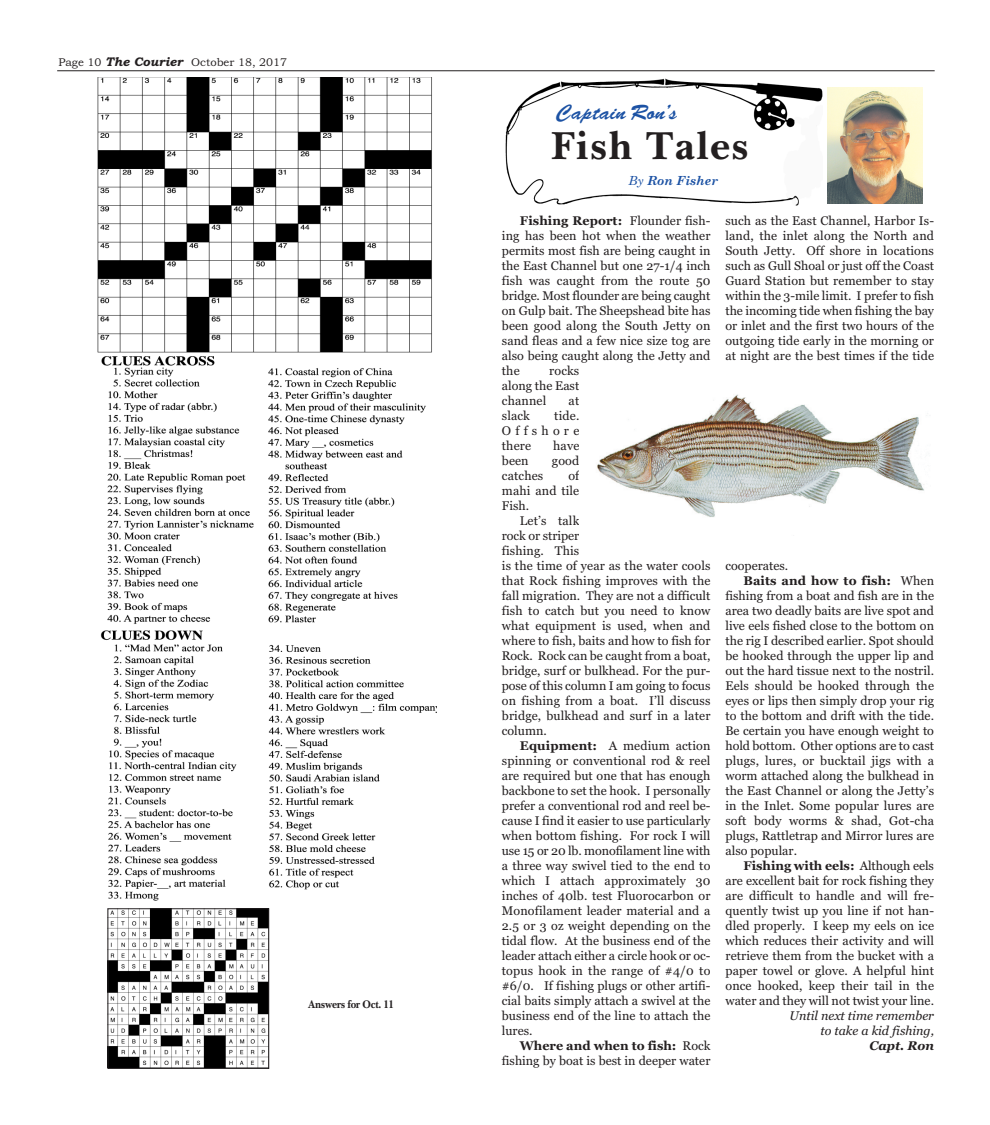
<style>
.page{position:relative;width:990px;height:1125px;background:#fff}
.page>*{position:absolute;margin:0;border:0;box-sizing:border-box;transform-origin:0 0}
.t1{font:40px "Baskerton Bold SWFTE";letter-spacing:.025em;color:#231f20}
.t2{font:21.25px "Brush Scr D";color:#1c52a4}
.t3{font:12.5px/15px "Georgia";letter-spacing:.005em;color:#231f20;text-align:justify}
.t4{font:700 12.5px "Georgia";color:#231f20}
.t5{font:italic 12.5px "Georgia";color:#231f20}
.t6{font:italic 700 12.5px "Century Schoolbook";color:#1c52a4}
.t7{font:italic 700 12.5px "Georgia";color:#231f20}
.t8{font:11.25px "Bookman Old Style";color:#231f20}
.t9{font:11.25px "Baskerton Bold SWFTE";letter-spacing:-.03em;color:#231f20;scale:.9 1}
.s1{font-weight:700;font-style:italic;font-size:12.5px}
.s2{font-weight:400}
.s3{font-weight:700}
</style>
<div class="page">
<hr style="left:57px;top:70px;width:878px;height:1px;background:#231f20">
<img style="left:505px;top:79px;width:318px;height:127px">
<img style="left:828px;top:88px;width:95px;height:115px">
<div style="left:576px;top:174px;width:195px;height:18px;background:#fff"></div>
<img style="left:597px;top:394px;width:327px;height:123px">
<img style="left:110px;top:910px;width:157px;height:157px">
<div style="left:108px;top:908px;width:161px;height:161px;border:1px solid #231f20"></div>
<img style="left:97px;top:78px;width:339px;height:823px">
<p class="t8" style="left:58px;top:56px;width:230px">Page 10 <span class="s1">The Courier</span> October 18, 2017</p>
<p class="t9" style="left:308px;top:998px;width:97px">Answers for Oct. 11</p>
<p class="t2" style="left:557px;top:99px;width:122px">Captain Ron’s</p>
<p class="t1" style="left:551px;top:121px;width:200px">Fish Tales</p>
<p class="t6" style="left:629px;top:173px;width:91px"><span class="s2">By</span> Ron Fisher</p>
<p class="t3" style="left:502px;top:213px;width:210px;text-indent:18px"><span class="s3">Fishing Report:</span> Flounder fish&shy;ing has been hot when the weather permits most fish are being caught in the East Channel but one 27-1/4 inch fish was caught from the route 50 bridge. Most flounder are being caught on Gulp bait. The Sheepshead bite has been good along the South Jetty on sand fleas and a few nice size tog are also being caught along the Jetty and the</p>
<p class="t3" style="left:502px;top:363px;width:79px;text-indent:47px">rocks along the East channel</p>
<p class="t3" style="left:569px;top:393px;width:12px">at</p>
<p class="t3" style="left:502px;top:408px;width:79px;text-indent:52px">tide.<br>Offshore there</p>
<p class="t3" style="left:502px;top:408px;width:30px">slack</p>
<p class="t3" style="left:553px;top:438px;width:28px">have</p>
<p class="t3" style="left:502px;top:453px;width:28px">been</p>
<p class="t3" style="left:552px;top:453px;width:29px">good</p>
<p class="t3" style="left:502px;top:468px;width:43px">catches</p>
<p class="t3" style="left:568px;top:468px;width:12px">of</p>
<p class="t3" style="left:502px;top:483px;width:79px">mahi and tile</p>
<p class="t3" style="left:502px;top:498px;width:29px">Fish.</p>
<p class="t3" style="left:520px;top:513px;width:61px">Let’s talk</p>
<p class="t3" style="left:502px;top:528px;width:79px">rock or striper</p>
<p class="t3" style="left:502px;top:543px;width:79px">fishing. This</p>
<p class="t3" style="left:502px;top:558px;width:210px">is the time of year as the water cools</p>
<p class="t3" style="left:502px;top:573px;width:210px">that Rock fishing improves with the</p>
<p class="t3" style="left:502px;top:588px;width:210px">fall migration. They are not a difficult</p>
<p class="t3" style="left:502px;top:603px;width:210px">fish to catch but you need to know</p>
<p class="t3" style="left:502px;top:618px;width:210px">what equipment is used, when and</p>
<p class="t3" style="left:502px;top:633px;width:210px">where to fish, baits and how to fish for</p>
<p class="t3" style="left:502px;top:648px;width:210px">Rock. Rock can be caught from a boat,</p>
<p class="t3" style="left:502px;top:663px;width:210px">bridge, surf or bulkhead. For the pur-</p>
<p class="t3" style="left:502px;top:678px;width:210px">pose of this column I am going to focus</p>
<p class="t3" style="left:502px;top:693px;width:210px">on fishing from a boat. I’ll discuss</p>
<p class="t3" style="left:502px;top:708px;width:210px">bridge, bulkhead and surf in a later</p>
<p class="t3" style="left:502px;top:723px;width:46px">column.</p>
<p class="t3" style="left:520px;top:738px;width:192px"><span class="s3">Equipment:</span> A medium action</p>
<p class="t3" style="left:502px;top:753px;width:210px">spinning or conventional rod &amp; reel</p>
<p class="t3" style="left:502px;top:768px;width:210px">are required but one that has enough</p>
<p class="t3" style="left:502px;top:783px;width:210px">backbone to set the hook. I personally</p>
<p class="t3" style="left:502px;top:798px;width:210px">prefer a conventional rod and reel be-</p>
<p class="t3" style="left:502px;top:813px;width:210px">cause I find it easier to use particularly</p>
<p class="t3" style="left:502px;top:828px;width:210px">when bottom fishing. For rock I will</p>
<p class="t3" style="left:502px;top:843px;width:210px">use 15 or 20 lb. monofilament line with</p>
<p class="t3" style="left:502px;top:858px;width:210px">a three way swivel tied to the end to</p>
<p class="t3" style="left:502px;top:873px;width:210px">which I attach approximately 30</p>
<p class="t3" style="left:502px;top:888px;width:210px">inches of 40lb. test Fluorocarbon or</p>
<p class="t3" style="left:502px;top:903px;width:210px">Monofilament leader material and a</p>
<p class="t3" style="left:502px;top:918px;width:210px">2.5 or 3 oz weight depending on the</p>
<p class="t3" style="left:502px;top:933px;width:210px">tidal flow. At the business end of the</p>
<p class="t3" style="left:502px;top:948px;width:210px">leader attach either a circle hook or oc-</p>
<p class="t3" style="left:502px;top:963px;width:210px">topus hook in the range of #4/0 to</p>
<p class="t3" style="left:502px;top:978px;width:210px">#6/0. If fishing plugs or other artifi-</p>
<p class="t3" style="left:502px;top:993px;width:210px">cial baits simply attach a swivel at the</p>
<p class="t3" style="left:502px;top:1008px;width:210px">business end of the line to attach the</p>
<p class="t3" style="left:502px;top:1023px;width:32px">lures.</p>
<p class="t4" style="left:520px;top:1038px;width:192px">Where and when to fish: <span class="s2">Rock</span></p>
<p class="t3" style="left:502px;top:1053px;width:210px">fishing by boat is best in deeper water</p>
<p class="t3" style="left:725px;top:213px;width:210px">such as the East Channel, Harbor Is&shy;land, the inlet along the North and South Jetty. Off shore in locations such as Gull Shoal or just off the Coast Guard Station but remember to stay within the 3-mile limit. I prefer to fish the incoming tide when fishing the bay or inlet and the first two hours of the outgoing tide early in the morning or at night are the best times if the tide</p>
<p class="t3" style="left:725px;top:558px;width:64px">cooperates.</p>
<p class="t4" style="left:743px;top:573px;width:192px">Baits and how to fish: <span class="s2">When</span></p>
<p class="t3" style="left:725px;top:588px;width:210px">fishing from a boat and fish are in the</p>
<p class="t3" style="left:725px;top:603px;width:210px">area two deadly baits are live spot and</p>
<p class="t3" style="left:725px;top:618px;width:210px">live eels fished close to the bottom on</p>
<p class="t3" style="left:725px;top:633px;width:210px">the rig I described earlier. Spot should</p>
<p class="t3" style="left:725px;top:648px;width:210px">be hooked through the upper lip and</p>
<p class="t3" style="left:725px;top:663px;width:210px">out the hard tissue next to the nostril.</p>
<p class="t3" style="left:725px;top:678px;width:210px">Eels should be hooked through the</p>
<p class="t3" style="left:725px;top:693px;width:210px">eyes or lips then simply drop your rig</p>
<p class="t3" style="left:725px;top:708px;width:210px">to the bottom and drift with the tide.</p>
<p class="t3" style="left:725px;top:723px;width:210px">Be certain you have enough weight to</p>
<p class="t3" style="left:725px;top:738px;width:210px">hold bottom. Other options are to cast</p>
<p class="t3" style="left:725px;top:753px;width:210px">plugs, lures, or bucktail jigs with a</p>
<p class="t3" style="left:725px;top:768px;width:210px">worm attached along the bulkhead in</p>
<p class="t3" style="left:725px;top:783px;width:210px">the East Channel or along the Jetty’s</p>
<p class="t3" style="left:725px;top:798px;width:210px">in the Inlet. Some popular lures are</p>
<p class="t3" style="left:725px;top:813px;width:210px">soft body worms &amp; shad, Got-cha</p>
<p class="t3" style="left:725px;top:828px;width:210px">plugs, Rattletrap and Mirror lures are</p>
<p class="t3" style="left:725px;top:843px;width:73px">also popular.</p>
<p class="t4" style="left:743px;top:858px;width:192px">Fishing with eels: <span class="s2">Although eels</span></p>
<p class="t3" style="left:725px;top:873px;width:210px">are excellent bait for rock fishing they</p>
<p class="t3" style="left:725px;top:888px;width:210px">are difficult to handle and will fre-</p>
<p class="t3" style="left:725px;top:903px;width:210px">quently twist up you line if not han-</p>
<p class="t3" style="left:725px;top:918px;width:210px">dled properly. I keep my eels on ice</p>
<p class="t3" style="left:725px;top:933px;width:210px">which reduces their activity and will</p>
<p class="t3" style="left:725px;top:948px;width:210px">retrieve them from the bucket with a</p>
<p class="t3" style="left:725px;top:963px;width:210px">paper towel or glove. A helpful hint</p>
<p class="t3" style="left:725px;top:978px;width:210px">once hooked, keep their tail in the</p>
<p class="t3" style="left:725px;top:993px;width:210px">water and they will not twist your line.</p>
<p class="t5" style="left:790px;top:1008px;width:146px">Until next time remember</p>
<p class="t5" style="left:820px;top:1023px;width:115px">to take a kid fishing,</p>
<p class="t7" style="left:870px;top:1038px;width:66px">Capt. Ron</p>
</div>
